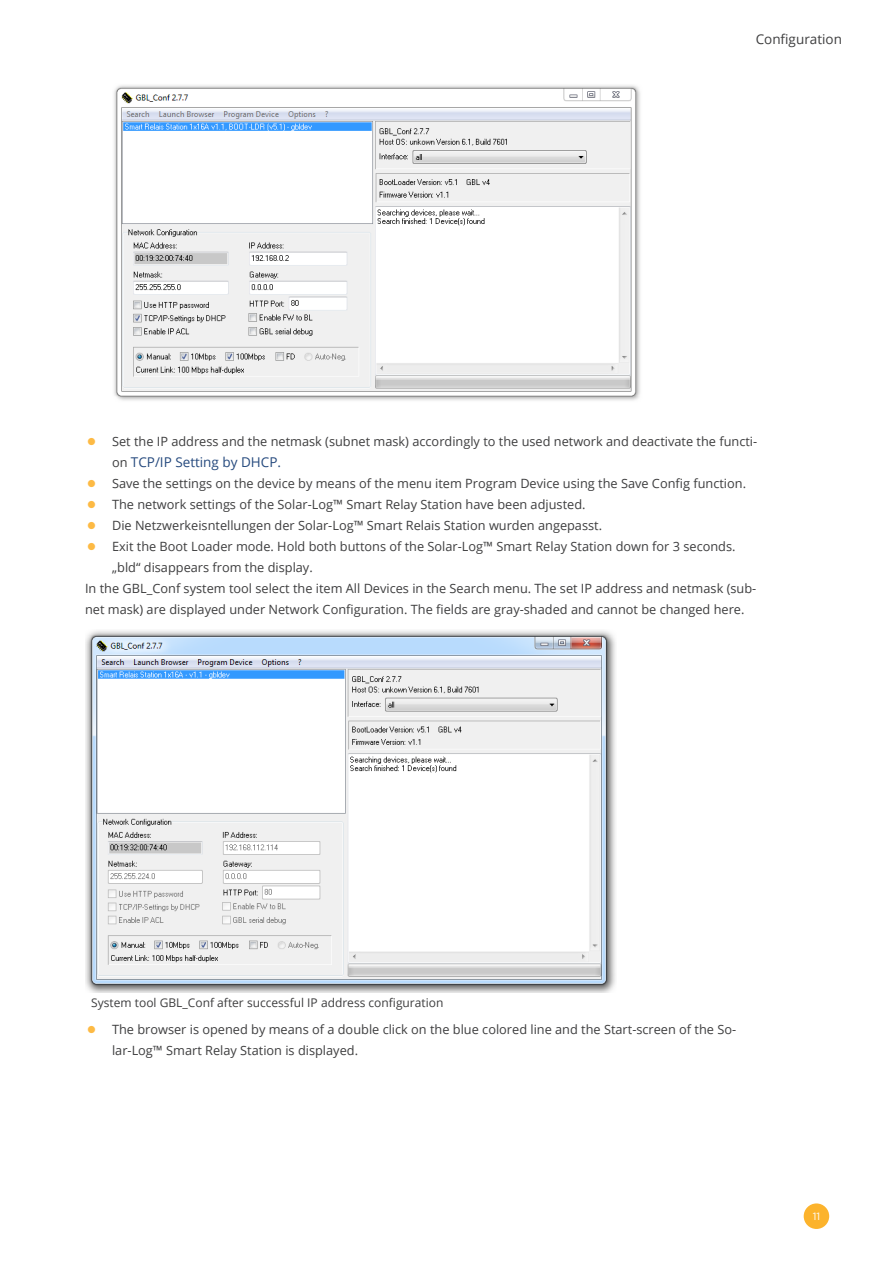
<style>
.page{position:relative;width:893px;height:1263px;background:#fff}
.page>*{position:absolute;margin:0;border:0;box-sizing:border-box;transform-origin:0 0}
.t1{font:13.5px "Open Sans";color:#264a7e}
.t2{font:13.5px "Open Sans";color:#3e3e3f}
.Fließtext{font:12.75px/21px "Open Sans";color:#3e3e3f}
.Bildunterschrift{font:12px "Open Sans";color:#3e3e3f}
.t3{font:10.5px "Gotham";color:#fff}
.s1{font-family:"Gotham";font-size:27px;color:#fdba44}
.s2{font-size:12.75px;color:#3e3e3f}
</style>
<div class="page">
<div style="left:804px;top:1203px;width:25px;height:26px;background:#fcb32c;border-radius:50%"></div>
<img style="left:114px;top:85px;width:526px;height:316px">
<img style="left:85px;top:630px;width:531px;height:362px">
<p class="t2" style="left:756px;top:30px;width:88px">Configuration</p>
<p class="Fließtext" style="left:85px;top:431px;width:674px"><span class="s1">•</span> Set the IP address and the netmask (subnet mask) accordingly to the used network and deactivate the functi-</p>
<p class="t1" style="left:112px;top:453px;width:171px"><span class="s2">on</span> TCP/IP Setting by DHCP.</p>
<p class="Fließtext" style="left:85px;top:473px;width:662px"><span class="s1">•</span> Save the settings on the device by means of the menu item Program Device using the Save Config function.</p>
<p class="Fließtext" style="left:85px;top:494px;width:502px"><span class="s1">•</span> The network settings of the Solar-Log™ Smart Relay Station have been adjusted.</p>
<p class="Fließtext" style="left:85px;top:515px;width:519px"><span class="s1">•</span> Die Netzwerkeisntellungen der Solar-Log™ Smart Relais Station wurden angepasst.</p>
<p class="Fließtext" style="left:112px;top:536px;width:625px;text-indent:-27px"><span class="s1">•</span> Exit the Boot Loader mode. Hold both buttons of the Solar-Log™ Smart Relay Station down for 3 seconds. „bld“ disappears from the display.</p>
<p class="Fließtext" style="left:85px;top:578px;width:673px">In the GBL_Conf system tool select the item All Devices in the Search menu. The set IP address and netmask (sub&shy;net mask) are displayed under Network Configuration. The fields are gray-shaded and cannot be changed here.</p>
<p class="Bildunterschrift" style="left:91px;top:994px;width:354px">System tool GBL_Conf after successful IP address configuration</p>
<p class="Fließtext" style="left:112px;top:1019px;width:626px;text-indent:-27px"><span class="s1">•</span> The browser is opened by means of a double click on the blue colored line and the Start-screen of the So&shy;lar-Log™ Smart Relay Station is displayed.</p>
<p class="t3" style="left:813px;top:1210px;width:9px">11</p>
</div>
